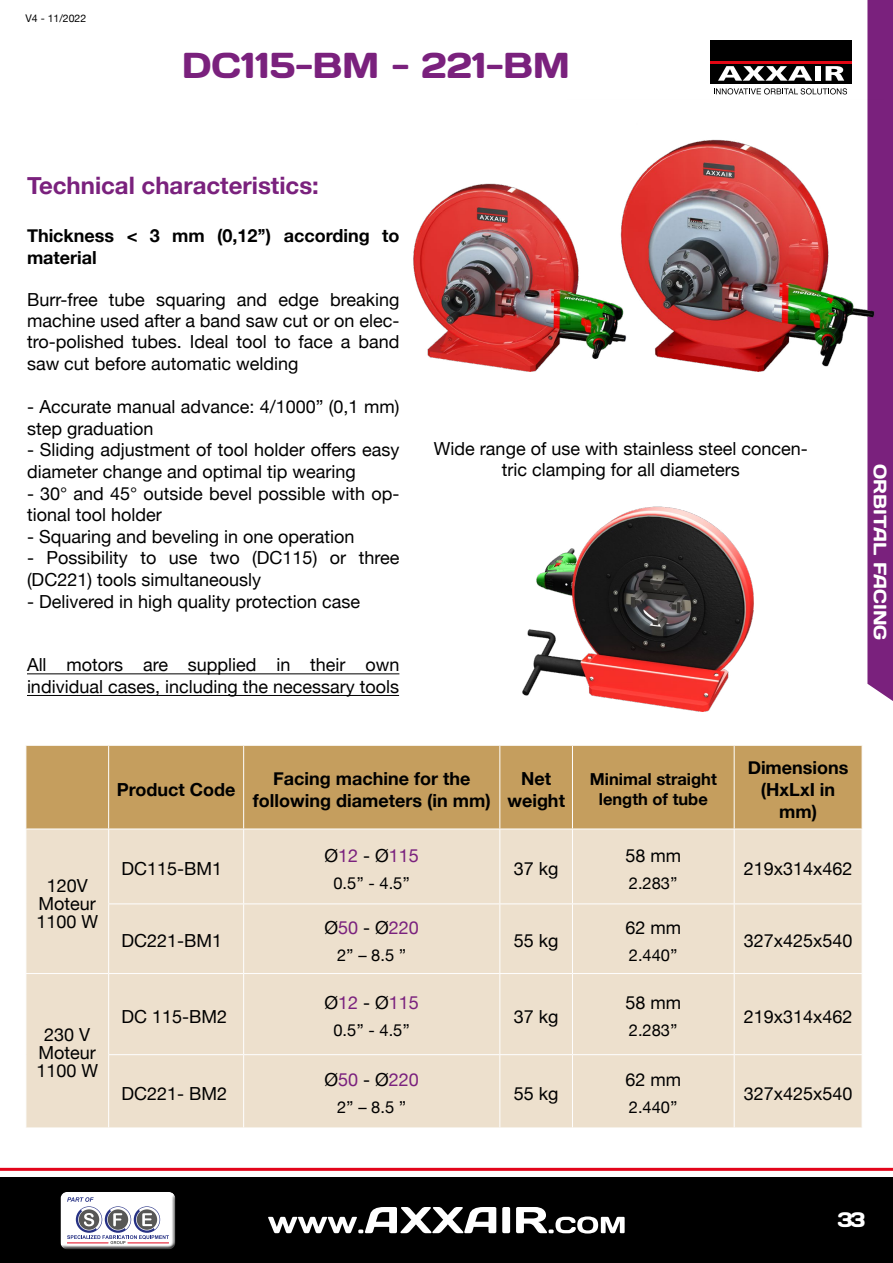
<style>
.page{position:relative;width:893px;height:1263px;background:#fff}
.page>*{position:absolute;margin:0;border:0;box-sizing:border-box;transform-origin:0 0}
.t1{font:36px "Days One";color:#7a217d}
.t2{font:700 24px "Helvetica Neue";color:#7a217d}
.t3{font:21px "Days One";color:#fff}
.t4{font:18px/21.6px "Helvetica Neue";color:#000}
.t5{font:700 18px/21.6px "Helvetica Neue";color:#000;text-align:center}
.t6{font:18px "Helvetica Neue";color:#7a217d}
.t7{font:18px "Days One";color:#fff}
.t8{font:16.5px "Helvetica Neue";color:#000}
.t9{font:700 16.5px/19.8px "Helvetica Neue";color:#000;text-align:center}
.t10{font:10.5px "Helvetica Neue";color:#000}
.s1{color:#000}
</style>
<div class="page">
<div style="left:0;top:1178px;width:893px;height:85px;background:#000"></div>
<svg style="left:268px;top:1207px;width:228px;height:26px"></svg>
<svg style="left:502px;top:1207px;width:8px;height:26px"></svg>
<svg style="left:516px;top:1207px;width:109px;height:26px"></svg>
<hr style="left:0;top:1168px;width:893px;height:3px;background:#e3051b">
<div style="left:56px;top:1187px;width:122px;height:61px;background:#fff;opacity:.75"></div>
<div style="left:58px;top:1193px;width:122px;height:57px;background:#000;opacity:.75"></div>
<div style="left:711px;top:40px;width:141px;height:44px;background:#000"></div>
<hr style="left:711px;top:61px;width:141px;height:3px;background:#e30613">
<svg style="left:718px;top:66px;width:94px;height:15px"></svg>
<div style="left:815px;top:66px;width:6px;height:15px;background:#fff"></div>
<svg style="left:826px;top:66px;width:18px;height:15px"></svg>
<svg style="left:714px;top:88px;width:133px;height:6px"></svg>
<div style="left:867px;top:0;width:26px;height:701px;background:#7a217d"></div>
<div style="left:27px;top:746px;width:835px;height:83px;background:#c59e5e"></div>
<div style="left:27px;top:830px;width:835px;height:297px;background:#ede0cd"></div>
<hr style="left:108px;top:903px;width:136px;height:1px;background:#fff">
<hr style="left:244px;top:903px;width:256px;height:1px;background:#fff">
<hr style="left:500px;top:903px;width:72px;height:1px;background:#fff">
<hr style="left:572px;top:903px;width:162px;height:1px;background:#fff">
<hr style="left:734px;top:903px;width:128px;height:1px;background:#fff">
<hr style="left:572px;top:973px;width:162px;height:1px;background:#fff">
<hr style="left:572px;top:1054px;width:162px;height:1px;background:#fff">
<hr style="left:108px;top:746px;width:1px;height:83px;background:#fff">
<hr style="left:243px;top:746px;width:1px;height:83px;background:#fff">
<hr style="left:499px;top:746px;width:1px;height:83px;background:#fff">
<hr style="left:572px;top:746px;width:1px;height:83px;background:#fff">
<hr style="left:734px;top:746px;width:1px;height:83px;background:#fff">
<hr style="left:243px;top:829px;width:1px;height:74px;background:#fff">
<hr style="left:499px;top:829px;width:1px;height:74px;background:#fff">
<hr style="left:572px;top:829px;width:1px;height:74px;background:#fff">
<hr style="left:572px;top:974px;width:1px;height:80px;background:#fff">
<hr style="left:734px;top:829px;width:1px;height:74px;background:#fff">
<hr style="left:243px;top:904px;width:1px;height:69px;background:#fff">
<hr style="left:499px;top:904px;width:1px;height:69px;background:#fff">
<hr style="left:572px;top:904px;width:1px;height:69px;background:#fff">
<hr style="left:243px;top:974px;width:1px;height:80px;background:#fff">
<hr style="left:499px;top:974px;width:1px;height:80px;background:#fff">
<hr style="left:243px;top:1055px;width:1px;height:72px;background:#fff">
<hr style="left:499px;top:1055px;width:1px;height:72px;background:#fff">
<hr style="left:572px;top:1055px;width:1px;height:72px;background:#fff">
<hr style="left:734px;top:904px;width:1px;height:69px;background:#fff">
<hr style="left:734px;top:974px;width:1px;height:80px;background:#fff">
<hr style="left:734px;top:1055px;width:1px;height:72px;background:#fff">
<hr style="left:109px;top:973px;width:135px;height:1px;background:#fff">
<hr style="left:244px;top:973px;width:256px;height:1px;background:#fff">
<hr style="left:500px;top:973px;width:72px;height:1px;background:#fff">
<hr style="left:734px;top:973px;width:128px;height:1px;background:#fff">
<hr style="left:108px;top:1054px;width:136px;height:1px;background:#fff">
<hr style="left:244px;top:1054px;width:256px;height:1px;background:#fff">
<hr style="left:500px;top:1054px;width:72px;height:1px;background:#fff">
<hr style="left:734px;top:1054px;width:128px;height:1px;background:#fff">
<hr style="left:108px;top:829px;width:1px;height:74px;background:#fff">
<hr style="left:108px;top:904px;width:1px;height:69px;background:#fff">
<hr style="left:26px;top:973px;width:83px;height:1px;background:#fff">
<hr style="left:108px;top:974px;width:1px;height:80px;background:#fff">
<hr style="left:108px;top:1055px;width:1px;height:72px;background:#fff">
<hr style="left:27px;top:673px;width:372px;height:1px;background:#000">
<hr style="left:27px;top:695px;width:372px;height:1px;background:#000">
<img style="left:413px;top:99px;width:470px;height:272px">
<img style="left:522px;top:506px;width:232px;height:205px">
<p class="t10" style="left:26px;top:11px;width:62px">V4 - 11/2022</p>
<h1 class="t1" style="left:182px;top:42px;width:390px">DC115-BM - 221-BM</h1>
<h2 class="t2" style="left:27px;top:170px;width:293px">Technical characteristics:</h2>
<p class="t5" style="left:27px;top:224px;width:374px;text-align:left">Thickness &lt; 3 mm (0,12’’) according to material</p>
<p class="t4" style="left:27px;top:290px;width:374px;text-align:justify">Burr-free tube squaring and edge breaking machine used after a band saw cut or on elec&shy;tro-polished tubes. Ideal tool to face a band saw cut before automatic welding</p>
<p class="t4" style="left:27px;top:397px;width:374px">- Accurate manual advance: 4/1000” (0,1 mm) step graduation</p>
<p class="t4" style="left:27px;top:440px;width:374px">- Sliding adjustment of tool holder offers easy diameter change and optimal tip wearing</p>
<p class="t4" style="left:27px;top:483px;width:374px">- 30° and 45° outside bevel possible with op&shy;tional tool holder</p>
<p class="t4" style="left:27px;top:527px;width:329px">- Squaring and beveling in one operation</p>
<p class="t4" style="left:27px;top:548px;width:374px">- Possibility to use two (DC115) or three (DC221) tools simultaneously</p>
<p class="t4" style="left:27px;top:591px;width:335px">- Delivered in high quality protection case</p>
<p class="t4" style="left:27px;top:655px;width:374px">All motors are supplied in their own individual cases, including the necessary tools</p>
<p class="t4" style="left:434px;top:439px;width:375px;line-height:21px;text-align:center">Wide range of use with stainless steel concen&shy;tric clamping for all diameters</p>
<p class="t7" style="left:892px;top:464px;width:178px;rotate:90deg">ORBITAL FACING</p>
<p class="t4" style="left:36px;top:877px;width:63px;line-height:18px;text-align:center">120V<br>Moteur<br>1100 W</p>
<p class="t4" style="left:36px;top:1027px;width:63px;line-height:18px;text-align:center">230 V<br>Moteur<br>1100 W</p>
<p class="t5" style="left:117px;top:778px;width:120px">Product Code</p>
<p class="t5" style="left:253px;top:767px;width:239px">Facing machine for the following diameters (in mm)</p>
<p class="t5" style="left:507px;top:767px;width:59px">Net weight</p>
<p class="t9" style="left:590px;top:769px;width:129px">Minimal straight length of tube</p>
<p class="t4" style="left:121px;top:859px;width:102px">DC115-BM1</p>
<p class="t6" style="left:325px;top:842px;width:96px"><span class="s1">Ø</span>12 <span class="s1">- Ø</span>115</p>
<p class="t8" style="left:333px;top:871px;width:78px">0.5’’ - 4.5’’</p>
<p class="t4" style="left:514px;top:859px;width:46px">37 kg</p>
<p class="t4" style="left:625px;top:845px;width:57px">58 mm</p>
<p class="t8" style="left:629px;top:871px;width:50px">2.283’’</p>
<p class="t4" style="left:121px;top:931px;width:102px">DC221-BM1</p>
<p class="t6" style="left:325px;top:914px;width:96px"><span class="s1">Ø</span>50 <span class="s1">- Ø</span>220</p>
<p class="t8" style="left:337px;top:943px;width:71px">2’’ – 8.5 ’’</p>
<p class="t4" style="left:514px;top:931px;width:46px">55 kg</p>
<p class="t4" style="left:625px;top:918px;width:57px">62 mm</p>
<p class="t8" style="left:629px;top:943px;width:50px">2.440’’</p>
<p class="t4" style="left:121px;top:1006px;width:107px">DC 115-BM2</p>
<p class="t6" style="left:325px;top:990px;width:96px"><span class="s1">Ø</span>12 <span class="s1">- Ø</span>115</p>
<p class="t8" style="left:333px;top:1018px;width:78px">0.5’’ - 4.5’’</p>
<p class="t4" style="left:514px;top:1006px;width:46px">37 kg</p>
<p class="t4" style="left:625px;top:993px;width:57px">58 mm</p>
<p class="t8" style="left:629px;top:1018px;width:50px">2.283’’</p>
<p class="t4" style="left:121px;top:1084px;width:107px">DC221- BM2</p>
<p class="t6" style="left:325px;top:1067px;width:96px"><span class="s1">Ø</span>50 <span class="s1">- Ø</span>220</p>
<p class="t8" style="left:337px;top:1095px;width:71px">2’’ – 8.5 ’’</p>
<p class="t4" style="left:514px;top:1084px;width:46px">55 kg</p>
<p class="t4" style="left:625px;top:1070px;width:57px">62 mm</p>
<p class="t8" style="left:629px;top:1095px;width:50px">2.440’’</p>
<p class="t5" style="left:748px;top:757px;width:102px">Dimensions (HxLxI in mm)</p>
<p class="t4" style="left:744px;top:859px;width:110px">219x314x462</p>
<p class="t4" style="left:744px;top:931px;width:110px">327x425x540</p>
<p class="t4" style="left:744px;top:1006px;width:110px">219x314x462</p>
<p class="t4" style="left:744px;top:1084px;width:110px">327x425x540</p>
<p class="t3" style="left:837px;top:1206px;width:29px">33</p>
</div>
